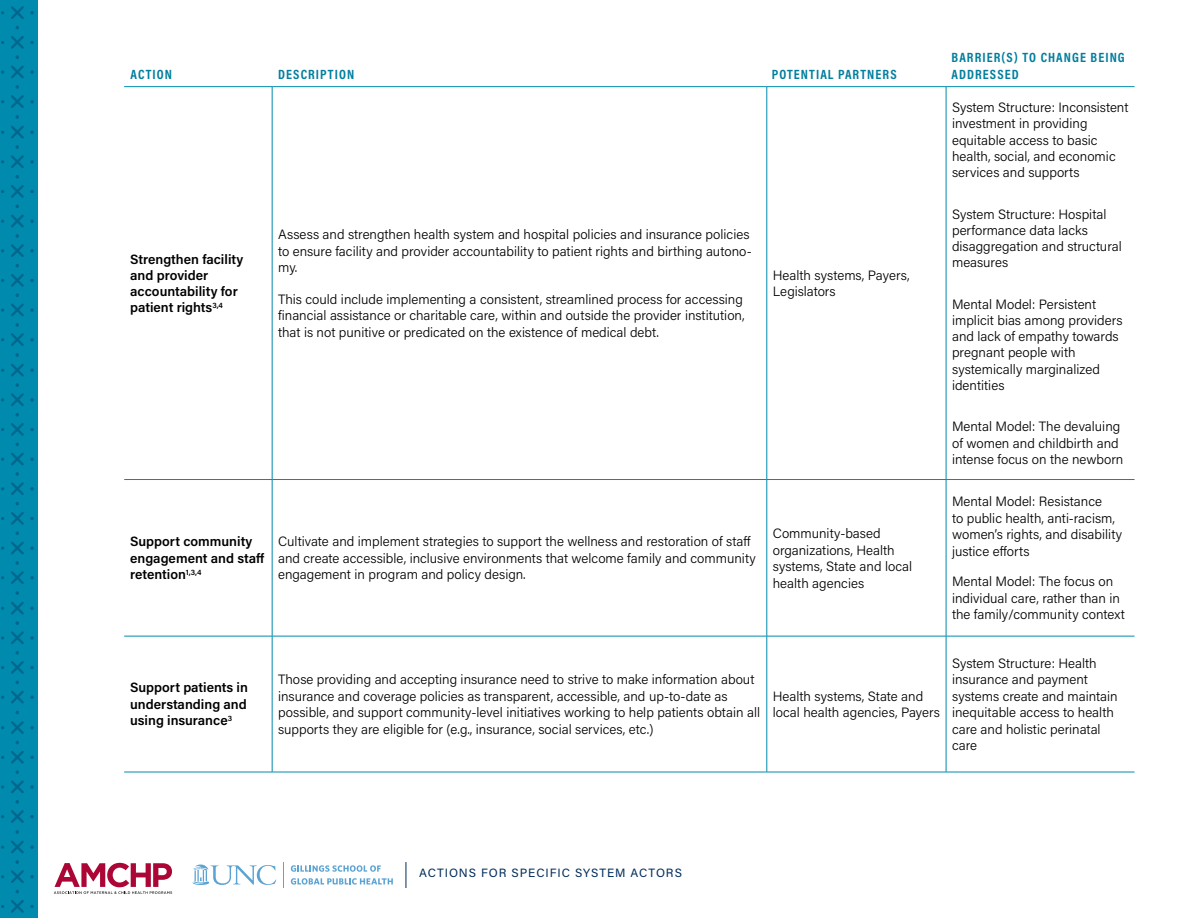
<style>
.page{position:relative;width:1188px;height:918px;background:#fff}
.page>*{position:absolute;margin:0;border:0;box-sizing:border-box;transform-origin:0 0}
.t1{font:300 13.5px/16.2px "Acumin Pro";color:#000}
.t2{font:600 13.5px/16.5px "Acumin Pro";color:#000}
.t3{font:700 13.5px/16.5px "Acumin Pro Cond";letter-spacing:.08em;color:#007e9e}
.t4{font:12px "Acumin Pro";letter-spacing:.08em;color:#002c5b}
</style>
<div class="page">
<svg style="left:54px;top:863px;width:118px;height:31px"></svg>
<svg style="left:291px;top:865px;width:90px;height:7px"></svg>
<svg style="left:291px;top:878px;width:102px;height:7px"></svg>
<svg style="left:283px;top:862px;width:1px;height:26px"></svg>
<svg style="left:193px;top:865px;width:83px;height:20px"></svg>
<svg style="left:406px;top:862px;width:1px;height:26px"></svg>
<div style="left:0;top:0;width:38px;height:918px;background:#008bae"></div>
<svg style="left:1px;top:6px;width:33px;height:907px"></svg>
<hr style="left:124px;top:86px;width:148px;height:1px;background:#008bae">
<hr style="left:272px;top:86px;width:495px;height:1px;background:#008bae">
<hr style="left:272px;top:87px;width:1px;height:392px;background:#008bae">
<hr style="left:767px;top:86px;width:179px;height:1px;background:#008bae">
<hr style="left:767px;top:87px;width:1px;height:392px;background:#008bae">
<hr style="left:946px;top:86px;width:189px;height:1px;background:#008bae">
<hr style="left:946px;top:87px;width:1px;height:392px;background:#008bae">
<hr style="left:124px;top:479px;width:148px;height:1px;background:#008bae">
<hr style="left:272px;top:479px;width:495px;height:1px;background:#008bae">
<hr style="left:272px;top:480px;width:1px;height:156px;background:#008bae">
<hr style="left:767px;top:479px;width:179px;height:1px;background:#008bae">
<hr style="left:767px;top:480px;width:1px;height:156px;background:#008bae">
<hr style="left:946px;top:479px;width:189px;height:1px;background:#008bae">
<hr style="left:946px;top:480px;width:1px;height:156px;background:#008bae">
<hr style="left:124px;top:636px;width:148px;height:1px;background:#008bae">
<hr style="left:272px;top:636px;width:495px;height:1px;background:#008bae">
<hr style="left:272px;top:636px;width:1px;height:136px;background:#008bae">
<hr style="left:767px;top:636px;width:179px;height:1px;background:#008bae">
<hr style="left:767px;top:636px;width:1px;height:136px;background:#008bae">
<hr style="left:946px;top:636px;width:189px;height:1px;background:#008bae">
<hr style="left:946px;top:636px;width:1px;height:136px;background:#008bae">
<hr style="left:124px;top:772px;width:148px;height:1px;background:#008bae">
<hr style="left:272px;top:772px;width:495px;height:1px;background:#008bae">
<hr style="left:767px;top:772px;width:179px;height:1px;background:#008bae">
<hr style="left:946px;top:772px;width:189px;height:1px;background:#008bae">
<p class="t3" style="left:130px;top:66px;width:43px">ACTION</p>
<p class="t3" style="left:278px;top:66px;width:78px">DESCRIPTION</p>
<p class="t3" style="left:772px;top:66px;width:126px">POTENTIAL PARTNERS</p>
<p class="t2" style="left:130px;top:250px;width:115px">Strengthen facility and provider accountability for patient rights<sup>3,4</sup></p>
<p class="t1" style="left:278px;top:226px;width:475px">Assess and strengthen health system and hospital policies and insurance policies to ensure facility and provider accountability to patient rights and birthing autono&shy;my.</p>
<p class="t1" style="left:278px;top:291px;width:468px">This could include implementing a consistent, streamlined process for accessing financial assistance or charitable care, within and outside the provider institution, that is not punitive or predicated on the existence of medical debt.</p>
<p class="t1" style="left:773px;top:267px;width:138px">Health systems, Payers,<br>Legislators</p>
<p class="t2" style="left:130px;top:533px;width:136px">Support community engagement and staff retention<sup>1,3,4</sup></p>
<p class="t1" style="left:278px;top:533px;width:479px">Cultivate and implement strategies to support the wellness and restoration of staff and create accessible, inclusive environments that welcome family and community engagement in program and policy design.</p>
<p class="t1" style="left:773px;top:525px;width:141px">Community-based organizations, Health systems, State and local health agencies</p>
<p class="t3" style="left:952px;top:49px;width:175px">BARRIER(S) TO CHANGE BEING<br>ADDRESSED</p>
<p class="t1" style="left:952px;top:99px;width:178px">System Structure: Inconsistent investment in providing equitable access to basic health, social, and economic services and supports</p>
<p class="t1" style="left:952px;top:205px;width:171px">System Structure: Hospital performance data lacks disaggregation and structural measures</p>
<p class="t1" style="left:952px;top:295px;width:172px">Mental Model: Persistent implicit bias among providers and lack of empathy towards pregnant people with systemically marginalized identities</p>
<p class="t1" style="left:952px;top:418px;width:173px">Mental Model: The devaluing of women and childbirth and intense focus on the newborn</p>
<p class="t1" style="left:952px;top:493px;width:172px">Mental Model: Resistance<br>to public health, anti-racism, women’s rights, and disability justice efforts</p>
<p class="t1" style="left:952px;top:573px;width:174px">Mental Model: The focus on individual care, rather than in the family/community context</p>
<p class="t2" style="left:130px;top:679px;width:119px;text-align:justify">Support patients in understanding and using insurance<sup>3</sup></p>
<p class="t1" style="left:278px;top:671px;width:483px">Those providing and accepting insurance need to strive to make information about insurance and coverage policies as transparent, accessible, and up-to-date as possible, and support community-level initiatives working to help patients obtain all supports they are eligible for (e.g., insurance, social services, etc.)</p>
<p class="t1" style="left:773px;top:687px;width:169px">Health systems, State and local health agencies, Payers</p>
<p class="t1" style="left:952px;top:654px;width:167px">System Structure: Health insurance and payment systems create and maintain inequitable access to health care and holistic perinatal care</p>
<p class="t4" style="left:419px;top:865px;width:264px">ACTIONS FOR SPECIFIC SYSTEM ACTORS</p>
</div>
